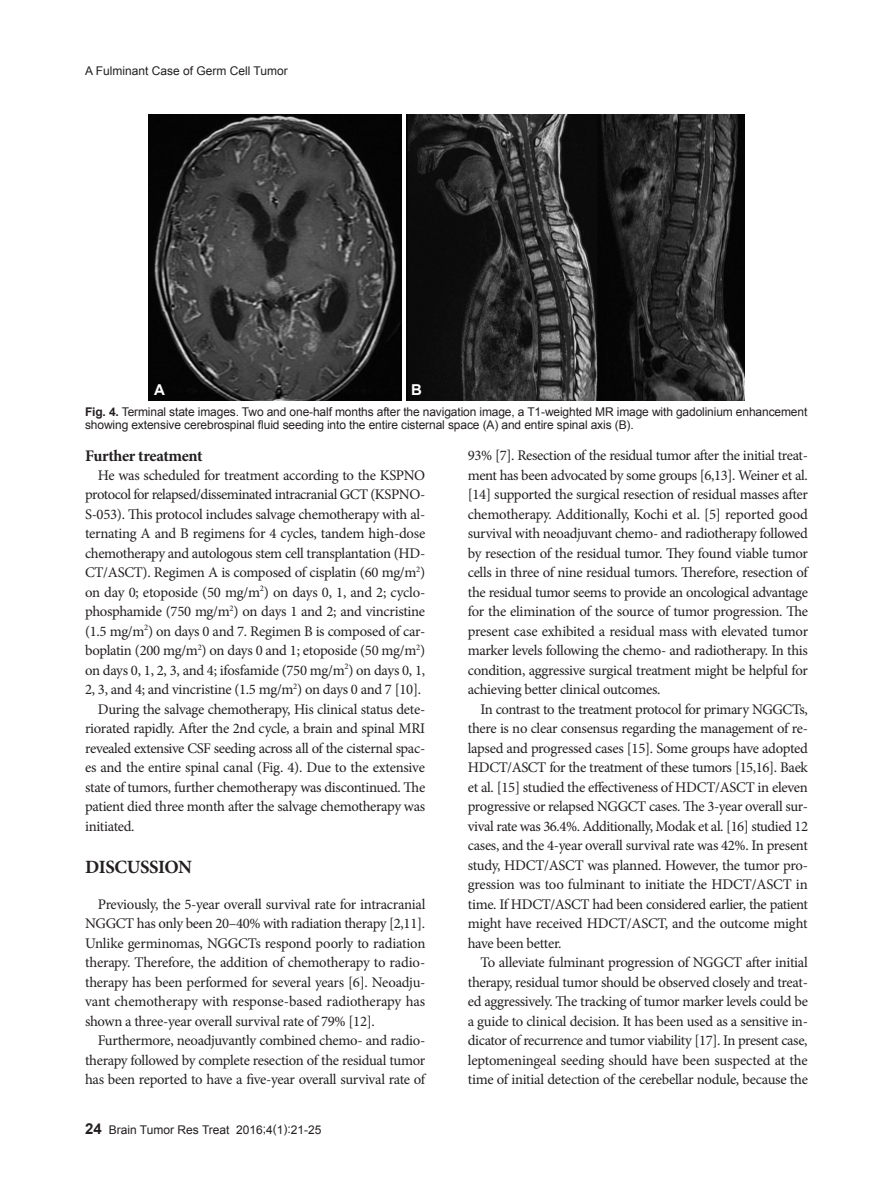
<style>
.page{position:relative;width:893px;height:1191px;background:#fff}
.page>*{position:absolute;margin:0;border:0;box-sizing:border-box;transform-origin:0 0}
.큰제목{font:700 18.75px "Minion Pro";letter-spacing:-.02em;color:#231f20}
._1_제목{font:700 16.2px "Minion Pro";letter-spacing:-.025em;color:#231f20}
.t1{font:700 15px "Arial";color:#fff}
.본문{font:14.7px/19.5px "Minion Pro";letter-spacing:-.02em;color:#231f20;text-align:justify}
.그림제목{font:12px/13.5px "Arial";letter-spacing:-.01em;color:#231f20}
.s1{font-weight:700}
.s2{font-weight:700;font-size:15px}
</style>
<div class="page">
<img style="left:149px;top:115px;width:253px;height:286px">
<img style="left:406px;top:115px;width:338px;height:286px">
<p class="그림제목" style="left:85px;top:64px;width:204px">A Fulminant Case of Germ Cell Tumor</p>
<p class="t1" style="left:154px;top:380px;width:12px">A</p>
<p class="t1" style="left:411px;top:380px;width:12px">B</p>
<p class="그림제목" style="left:85px;top:405px;width:724px"><span class="s1">Fig. 4.</span> Terminal state images. Two and one-half months after the navigation image, a T1-weighted MR image with gadolinium enhancement showing extensive cerebrospinal fluid seeding into the entire cisternal space (A) and entire spinal axis (B).</p>
<p class="_1_제목" style="left:85px;top:445px;width:119px">Further treatment</p>
<p class="본문" style="left:85px;top:465px;width:342px;text-indent:13px">He was scheduled for treatment according to the KSPNO protocol for relapsed/disseminated intracranial GCT (KSPNO-S-053). This protocol includes salvage chemotherapy with al&shy;ternating A and B regimens for 4 cycles, tandem high-dose chemotherapy and autologous stem cell transplantation (HD-CT/ASCT). Regimen A is composed of cisplatin (60 mg/m<sup>2</sup>) on day 0; etoposide (50 mg/m<sup>2</sup>) on days 0, 1, and 2; cyclo&shy;phosphamide (750 mg/m<sup>2</sup>) on days 1 and 2; and vincristine (1.5 mg/m<sup>2</sup>) on days 0 and 7. Regimen B is composed of car&shy;boplatin (200 mg/m<sup>2</sup>) on days 0 and 1; etoposide (50 mg/m<sup>2</sup>) on days 0, 1, 2, 3, and 4; ifosfamide (750 mg/m<sup>2</sup>) on days 0, 1, 2, 3, and 4; and vincristine (1.5 mg/m<sup>2</sup>) on days 0 and 7 [10].</p>
<p class="본문" style="left:85px;top:699px;width:342px;text-indent:13px">During the salvage chemotherapy, His clinical status dete&shy;riorated rapidly. After the 2nd cycle, a brain and spinal MRI revealed extensive CSF seeding across all of the cisternal spac&shy;es and the entire spinal canal (Fig. 4). Due to the extensive state of tumors, further chemotherapy was discontinued. The patient died three month after the salvage chemotherapy was initiated.</p>
<p class="큰제목" style="left:85px;top:854px;width:109px">DISCUSSION</p>
<p class="본문" style="left:85px;top:894px;width:342px;text-indent:13px">Previously, the 5-year overall survival rate for intracranial NGGCT has only been 20–40% with radiation therapy [2,11].<br>Unlike germinomas, NGGCTs respond poorly to radiation therapy. Therefore, the addition of chemotherapy to radio&shy;therapy has been performed for several years [6]. Neoadju&shy;vant chemotherapy with response-based radiotherapy has shown a three-year overall survival rate of 79% [12].</p>
<p class="본문" style="left:85px;top:1031px;width:342px;text-indent:13px">Furthermore, neoadjuvantly combined chemo- and radio&shy;therapy followed by complete resection of the residual tumor has been reported to have a five-year overall survival rate of</p>
<p class="그림제목" style="left:85px;top:1122px;width:238px"><span class="s2">24</span> Brain Tumor Res Treat 2016;4(1):21-25</p>
<p class="본문" style="left:468px;top:446px;width:342px">93% [7]. Resection of the residual tumor after the initial treat&shy;ment has been advocated by some groups [6,13]. Weiner et al. [14] supported the surgical resection of residual masses after chemotherapy. Additionally, Kochi et al. [5] reported good survival with neoadjuvant chemo- and radiotherapy followed by resection of the residual tumor. They found viable tumor cells in three of nine residual tumors. Therefore, resection of the residual tumor seems to provide an oncological advantage for the elimination of the source of tumor progression. The present case exhibited a residual mass with elevated tumor marker levels following the chemo- and radiotherapy. In this condition, aggressive surgical treatment might be helpful for achieving better clinical outcomes.</p>
<p class="본문" style="left:468px;top:699px;width:342px;text-indent:13px">In contrast to the treatment protocol for primary NGGCTs, there is no clear consensus regarding the management of re&shy;lapsed and progressed cases [15]. Some groups have adopted HDCT/ASCT for the treatment of these tumors [15,16]. Baek et al. [15] studied the effectiveness of HDCT/ASCT in eleven progressive or relapsed NGGCT cases. The 3-year overall sur&shy;vival rate was 36.4%. Additionally, Modak et al. [16] studied 12 cases, and the 4-year overall survival rate was 42%. In present study, HDCT/ASCT was planned. However, the tumor pro&shy;gression was too fulminant to initiate the HDCT/ASCT in time. If HDCT/ASCT had been considered earlier, the patient might have received HDCT/ASCT, and the outcome might have been better.</p>
<p class="본문" style="left:468px;top:953px;width:342px;text-indent:13px">To alleviate fulminant progression of NGGCT after initial therapy, residual tumor should be observed closely and treat&shy;ed aggressively. The tracking of tumor marker levels could be a guide to clinical decision. It has been used as a sensitive in&shy;dicator of recurrence and tumor viability [17]. In present case, leptomeningeal seeding should have been suspected at the time of initial detection of the cerebellar nodule, because the</p>
</div>
